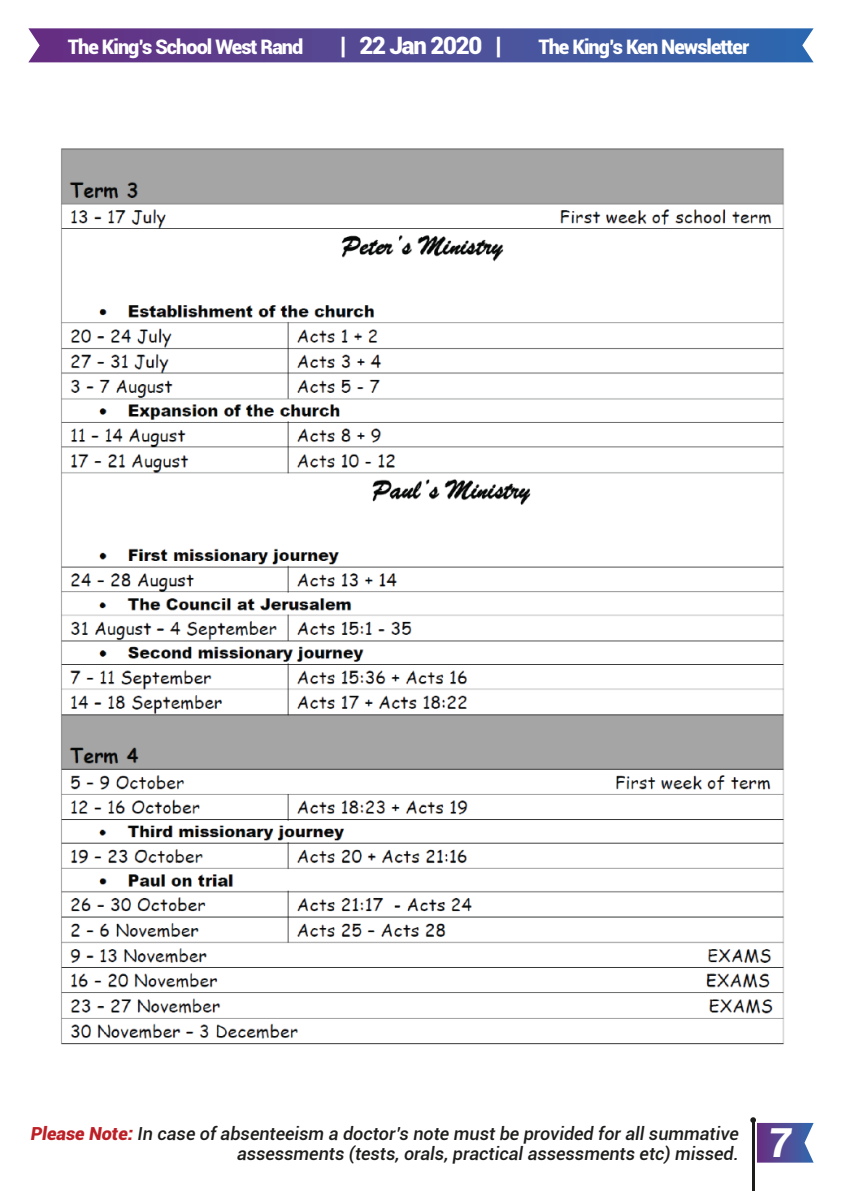
<style>
.page{position:relative;width:842px;height:1191px;background:#fff}
.page>*{position:absolute;margin:0;border:0;box-sizing:border-box;transform-origin:0 0}
.t1{font:italic 900 40px "Roboto";color:#fff}
.t2{font:900 24px "Roboto";letter-spacing:-.05em;color:#fff}
.t3{font:900 20px "Roboto";letter-spacing:-.05em;color:#fff}
.t4{font:italic 500 18px/19.6px "Roboto";color:#1d1d1b;text-align:right}
.s1{font-weight:900;color:#bc2026}
</style>
<div class="page">
<hr style="left:752px;top:1120px;width:2px;height:71px;background:#1d1d1b">
<svg style="left:750px;top:1117px;width:64px;height:45px"></svg>
<svg style="left:28px;top:28px;width:786px;height:34px;background:#52509a"></svg>
<img style="left:61px;top:148px;width:723px;height:897px">
<p class="t3" style="left:68px;top:32px;width:237px">The King’s School West Rand</p>
<h2 class="t2" style="left:340px;top:28px;width:163px">| 22 Jan 2020 |</h2>
<p class="t3" style="left:538px;top:32px;width:212px">The King’s Ken Newsletter</p>
<p class="t4" style="left:31px;top:1123px;width:710px"><span class="s1">Please Note:</span> In case of absenteeism a doctor’s note must be provided for all summative assessments (tests, orals, practical assessments etc) missed.</p>
<h1 class="t1" style="left:768px;top:1114px;width:25px">7</h1>
</div>
